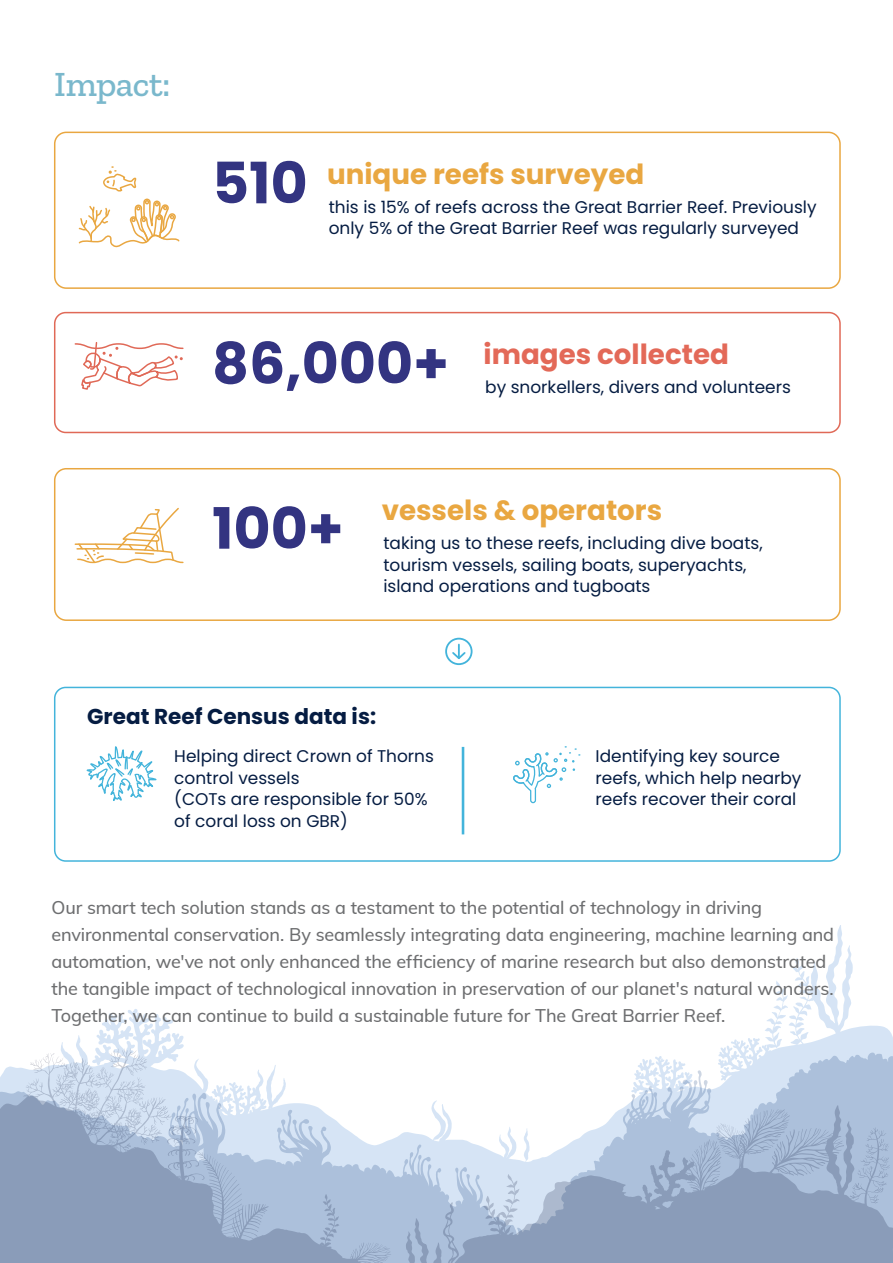
<style>
.page{position:relative;width:893px;height:1263px;background:#fff}
.page>*{position:absolute;margin:0;border:0;box-sizing:border-box;transform-origin:0 0}
.t1{font:700 57px "Poppins";color:#333481}
.t2{font:500 36px "Zilla Slab";letter-spacing:-.015em;color:#7ab8cc}
.t3{font:700 27.75px "Poppins";color:#e9a741}
.t4{font:700 27.75px "Poppins";color:#e36958}
.t5{font:700 21.6px "Poppins";color:#051c42}
.t6{font:500 18px/27px "Mulish";letter-spacing:-.01em;color:#6d6e70}
.t7{font:16.95px/21.6px "Poppins";color:#051c42}
</style>
<div class="page">
<svg style="left:61px;top:925px;width:832px;height:123px"></svg>
<svg style="left:0;top:1048px;width:893px;height:215px"></svg>
<div style="left:54px;top:132px;width:787px;height:157px;border:2px solid #e9a741;border-radius:12px"></div>
<div style="left:54px;top:312px;width:787px;height:121px;border:2px solid #e06957;border-radius:11px"></div>
<div style="left:54px;top:468px;width:787px;height:153px;border:2px solid #e9a741;border-radius:12px"></div>
<div style="left:54px;top:687px;width:787px;height:175px;border:2px solid #43b4db;border-radius:11px"></div>
<svg style="left:74px;top:507px;width:110px;height:57px"></svg>
<svg style="left:86px;top:746px;width:71px;height:55px"></svg>
<hr style="left:462px;top:747px;width:2px;height:87px;background:#43b4db">
<svg style="left:513px;top:746px;width:67px;height:58px"></svg>
<svg style="left:450px;top:644px;width:17px;height:17px"></svg>
<div style="left:445px;top:638px;width:28px;height:27px;border:2px solid #43b4db;border-radius:50%"></div>
<svg style="left:74px;top:166px;width:110px;height:268px"></svg>
<h2 class="t2" style="left:54px;top:63px;width:118px">Impact:</h2>
<h1 class="t1" style="left:212px;top:150px;width:97px">510</h1>
<h3 class="t3" style="left:327px;top:158px;width:319px">unique reefs surveyed</h3>
<p class="t7" style="left:329px;top:196px;width:489px">this is 15% of reefs across the Great Barrier Reef. Previously only 5% of the Great Barrier Reef was regularly surveyed</p>
<h1 class="t1" style="left:212px;top:331px;width:238px">86,000+</h1>
<h3 class="t4" style="left:483px;top:338px;width:247px">images collected</h3>
<p class="t7" style="left:485px;top:376px;width:307px">by snorkellers, divers and volunteers</p>
<h1 class="t1" style="left:212px;top:496px;width:133px">100+</h1>
<h3 class="t3" style="left:382px;top:495px;width:282px">vessels &amp; operators</h3>
<p class="t7" style="left:383px;top:532px;width:381px">taking us to these reefs, including dive boats, tourism vessels, sailing boats, superyachts, island operations and tugboats</p>
<p class="t5" style="left:87px;top:703px;width:290px">Great Reef Census data is:</p>
<p class="t7" style="left:174px;top:745px;width:261px">Helping direct Crown of Thorns control vessels<br>(COTs are responsible for 50% of coral loss on GBR)</p>
<p class="t7" style="left:596px;top:745px;width:207px">Identifying key source reefs, which help nearby reefs recover their coral</p>
<p class="t6" style="left:52px;top:893px;width:784px">Our smart tech solution stands as a testament to the potential of technology in driving environmental conservation. By seamlessly integrating data engineering, machine learning and automation, we've not only enhanced the efficiency of marine research but also demonstrated the tangible impact of technological innovation in preservation of our planet's natural wonders.<br>Together, we can continue to build a sustainable future for The Great Barrier Reef.</p>
</div>
